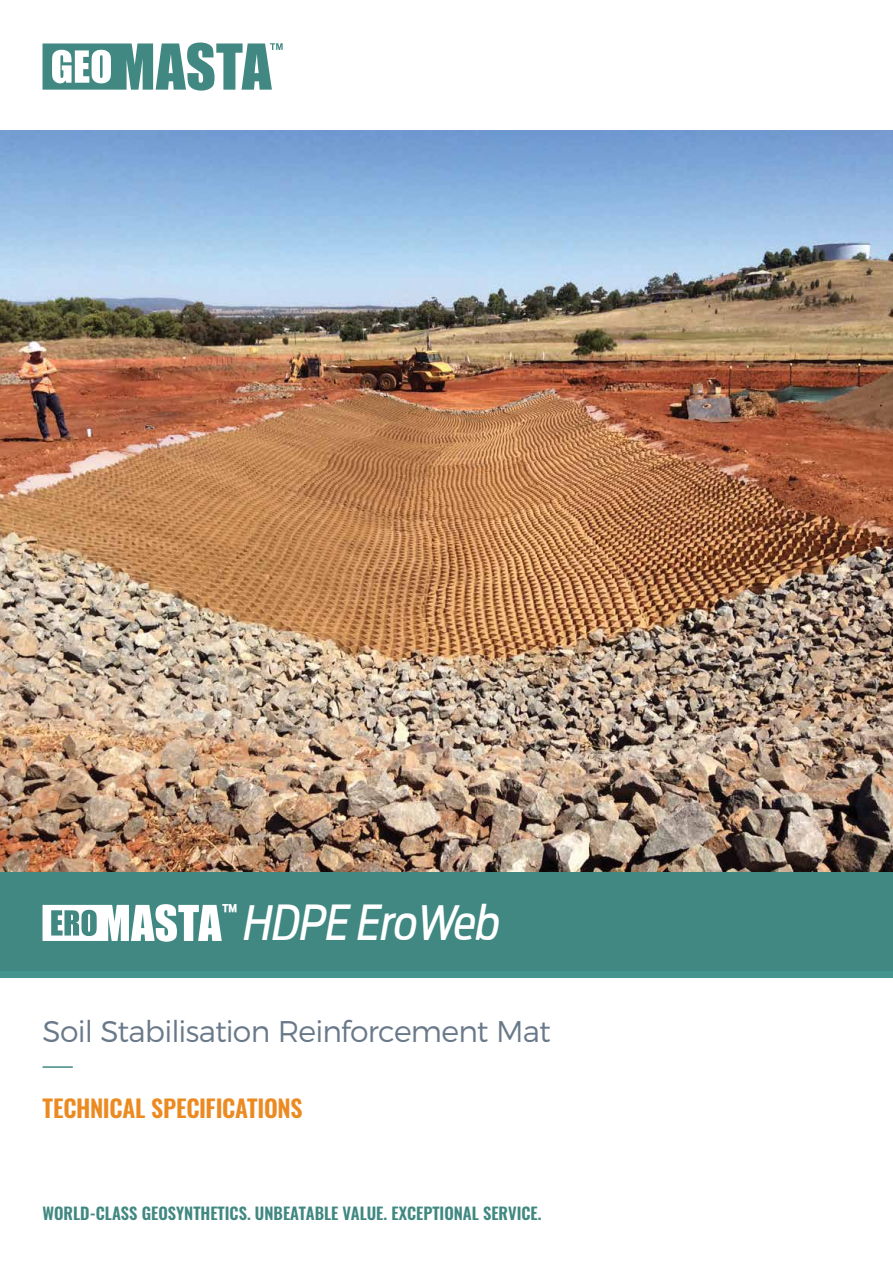
<style>
.page{position:relative;width:893px;height:1263px;background:#fff}
.page>*{position:absolute;margin:0;border:0;box-sizing:border-box;transform-origin:0 0}
.t1{font:italic 47.4px "Antenna Cond";letter-spacing:-.01em;color:#fff}
.t2{font:300 29.85px "Montserrat";letter-spacing:-.025em;color:#697989}
.t3{font:600 24px "Oswald";letter-spacing:-.015em;color:#ec8a22}
.t4{font:700 17.55px "Antenna Cond";color:#fff}
.t5{font:600 16.5px "Oswald";color:#408881}
</style>
<div class="page">
<hr style="left:43px;top:1066px;width:30px;height:2px;background:#408881">
<svg style="left:43px;top:43px;width:240px;height:48px"></svg>
<div style="left:0;top:970px;width:893px;height:8px;background:#45968f"></div>
<div style="left:0;top:871px;width:893px;height:99px;background:#408881"></div>
<svg style="left:43px;top:904px;width:179px;height:38px"></svg>
<img style="left:0;top:131px;width:893px;height:740px">
<p class="t4" style="left:222px;top:900px;width:18px">™</p>
<h1 class="t1" style="left:244px;top:895px;width:258px">HDPE EroWeb</h1>
<h2 class="t2" style="left:43px;top:1013px;width:510px">Soil Stabilisation Reinforcement Mat</h2>
<h3 class="t3" style="left:43px;top:1092px;width:262px">TECHNICAL SPECIFICATIONS</h3>
<p class="t5" style="left:43px;top:1202px;width:501px">WORLD-CLASS GEOSYNTHETICS. UNBEATABLE VALUE. EXCEPTIONAL SERVICE.</p>
</div>
